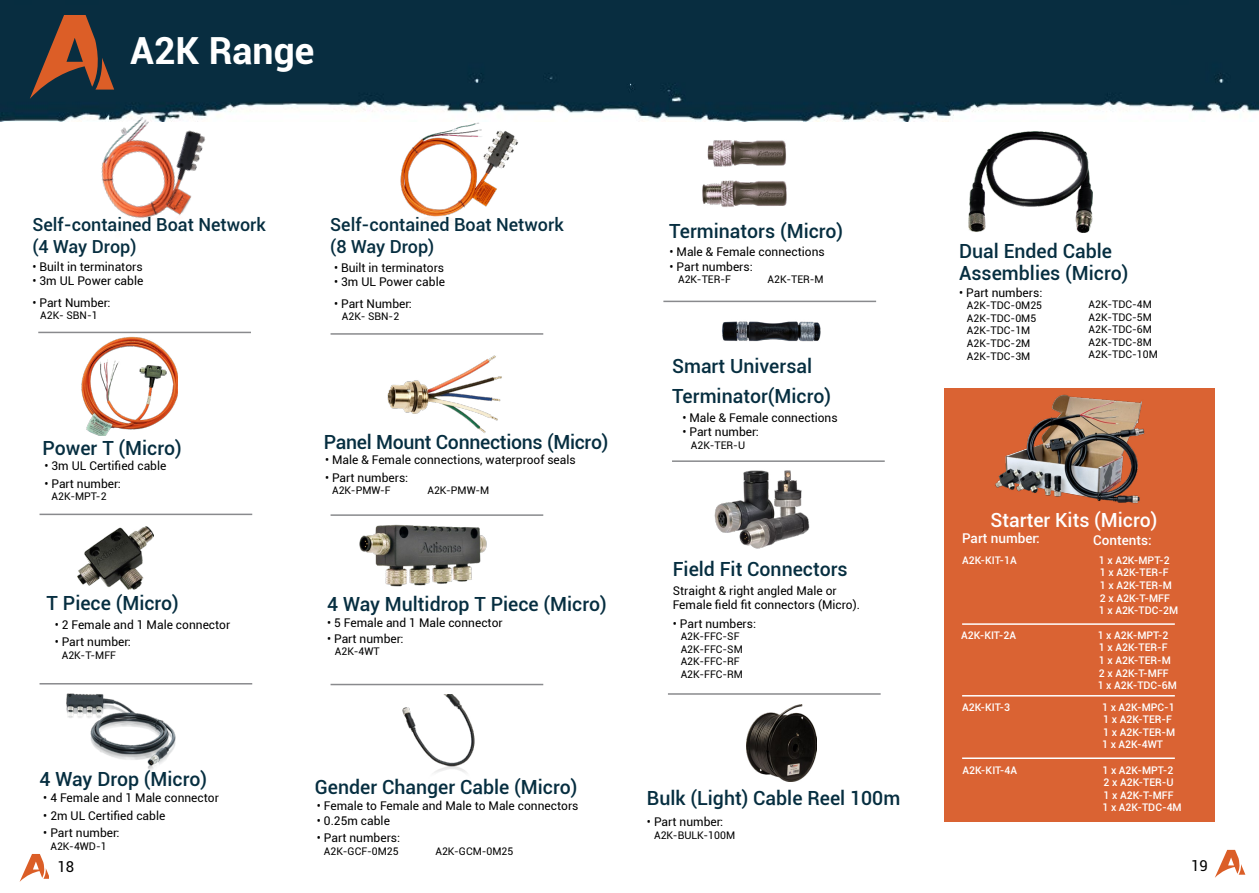
<style>
.page{position:relative;width:1259px;height:893px;background:#fff}
.page>*{position:absolute;margin:0;border:0;box-sizing:border-box;transform-origin:0 0}
.t1{font:700 37.35px "Roboto";color:#fff}
.t2{font:500 19.5px/21.6px "Roboto";color:#062e40}
.t3{font:500 19.5px "Roboto";color:#fff}
.t4{font:500 18px/21.6px "Roboto";color:#062e40}
.t5{font:15px "Roboto";color:#000}
.t6{font:500 13.5px "Roboto";color:#fff}
.t7{font:12px/14.4px "Roboto";color:#000}
.t8{font:10.5px/12.6px "Roboto";color:#000}
.t9{font:500 10.5px/12.6px "Roboto";color:#fff}
</style>
<div class="page">
<svg style="left:1215px;top:850px;width:30px;height:28px"></svg>
<svg style="left:20px;top:854px;width:28px;height:28px"></svg>
<img style="left:0;top:0;width:1259px;height:122px">
<img style="left:746px;top:704px;width:70px;height:78px">
<img style="left:81px;top:337px;width:97px;height:99px">
<img style="left:968px;top:131px;width:124px;height:101px">
<img style="left:77px;top:526px;width:76px;height:64px">
<img style="left:402px;top:695px;width:73px;height:78px">
<img style="left:714px;top:470px;width:96px;height:79px">
<img style="left:688px;top:121px;width:116px;height:86px">
<img style="left:387px;top:355px;width:115px;height:78px">
<img style="left:359px;top:524px;width:128px;height:63px">
<img style="left:59px;top:104px;width:197px;height:116px">
<img style="left:380px;top:112px;width:153px;height:114px">
<img style="left:39px;top:683px;width:156px;height:88px">
<hr style="left:38px;top:332px;width:213px;height:1px;background:#898a8d">
<hr style="left:330px;top:333px;width:213px;height:2px;background:#898a8d">
<hr style="left:40px;top:514px;width:212px;height:1px;background:#898a8d">
<hr style="left:330px;top:514px;width:213px;height:2px;background:#898a8d">
<hr style="left:40px;top:683px;width:212px;height:1px;background:#898a8d">
<hr style="left:330px;top:684px;width:213px;height:1px;background:#898a8d">
<hr style="left:663px;top:301px;width:213px;height:1px;background:#898a8d">
<hr style="left:668px;top:693px;width:212px;height:2px;background:#898a8d">
<svg style="left:30px;top:15px;width:84px;height:84px;background:#5a4036"></svg>
<img style="left:721px;top:300px;width:102px;height:42px">
<hr style="left:672px;top:460px;width:212px;height:2px;background:#898a8d">
<div style="left:944px;top:388px;width:271px;height:434px;background:#da6333"></div>
<img style="left:995px;top:394px;width:150px;height:110px">
<hr style="left:962px;top:623px;width:212px;height:2px;background:#fff">
<hr style="left:962px;top:695px;width:212px;height:1px;background:#fff">
<hr style="left:962px;top:757px;width:212px;height:2px;background:#fff">
<h1 class="t1" style="left:130px;top:24px;width:185px">A2K Range</h1>
<h3 class="t4" style="left:32px;top:213px;width:235px">Self-contained Boat Network (4 Way Drop)</h3>
<h3 class="t4" style="left:330px;top:214px;width:235px">Self-contained Boat Network (8 Way Drop)</h3>
<p class="t7" style="left:334px;top:260px;width:112px">• Built in terminators</p>
<p class="t7" style="left:334px;top:274px;width:112px">• 3m UL Power cable</p>
<p class="t7" style="left:334px;top:296px;width:79px">• Part Number:</p>
<p class="t8" style="left:342px;top:310px;width:59px">A2K- SBN-2</p>
<p class="t7" style="left:32px;top:259px;width:112px">• Built in terminators</p>
<p class="t7" style="left:32px;top:273px;width:112px">• 3m UL Power cable</p>
<p class="t7" style="left:32px;top:295px;width:79px">• Part Number:</p>
<p class="t8" style="left:40px;top:309px;width:59px">A2K- SBN-1</p>
<h2 class="t2" style="left:43px;top:436px;width:141px">Power T (Micro)</h2>
<p class="t7" style="left:44px;top:458px;width:123px">• 3m UL Certified cable</p>
<p class="t7" style="left:44px;top:476px;width:78px">• Part number:</p>
<p class="t8" style="left:51px;top:490px;width:57px">A2K-MPT-2</p>
<h2 class="t2" style="left:47px;top:591px;width:134px">T Piece (Micro)</h2>
<p class="t7" style="left:55px;top:617px;width:177px">• 2 Female and 1 Male connector</p>
<p class="t7" style="left:55px;top:634px;width:78px">• Part number:</p>
<p class="t8" style="left:62px;top:648px;width:56px">A2K-T-MFF</p>
<h2 class="t2" style="left:40px;top:767px;width:169px">4 Way Drop (Micro)</h2>
<p class="t7" style="left:43px;top:791px;width:177px">• 4 Female and 1 Male connector</p>
<p class="t7" style="left:43px;top:808px;width:123px">• 2m UL Certified cable</p>
<p class="t7" style="left:43px;top:825px;width:78px">• Part number:</p>
<p class="t8" style="left:50px;top:839px;width:58px">A2K-4WD-1</p>
<h2 class="t2" style="left:324px;top:430px;width:286px">Panel Mount Connections (Micro)</h2>
<p class="t7" style="left:325px;top:452px;width:252px">• Male &amp; Female connections, waterproof seals</p>
<p class="t7" style="left:325px;top:470px;width:85px">• Part numbers:</p>
<p class="t8" style="left:332px;top:484px;width:60px">A2K-PMW-F</p>
<p class="t8" style="left:427px;top:484px;width:63px">A2K-PMW-M</p>
<h2 class="t2" style="left:327px;top:593px;width:281px">4 Way Multidrop T Piece (Micro)</h2>
<p class="t7" style="left:327px;top:615px;width:177px">• 5 Female and 1 Male connector</p>
<p class="t7" style="left:327px;top:631px;width:78px">• Part number:</p>
<p class="t8" style="left:335px;top:645px;width:46px">A2K-4WT</p>
<h2 class="t2" style="left:315px;top:775px;width:264px">Gender Changer Cable (Micro)</h2>
<p class="t7" style="left:317px;top:798px;width:263px">• Female to Female and Male to Male connectors</p>
<p class="t7" style="left:317px;top:813px;width:75px">• 0.25m cable</p>
<p class="t7" style="left:317px;top:830px;width:85px">• Part numbers:</p>
<p class="t8" style="left:324px;top:844px;width:76px">A2K-GCF-0M25</p>
<p class="t8" style="left:435px;top:844px;width:80px">A2K-GCM-0M25</p>
<h2 class="t2" style="left:669px;top:219px;width:176px">Terminators (Micro)</h2>
<p class="t7" style="left:669px;top:244px;width:157px">• Male &amp; Female connections</p>
<p class="t7" style="left:669px;top:259px;width:85px">• Part numbers:</p>
<p class="t8" style="left:678px;top:273px;width:54px">A2K-TER-F</p>
<p class="t8" style="left:767px;top:273px;width:58px">A2K-TER-M</p>
<h2 class="t2" style="left:672px;top:350px;width:161px;line-height:30.6px">Smart Universal<br>Terminator(Micro)</h2>
<p class="t7" style="left:682px;top:410px;width:157px">• Male &amp; Female connections</p>
<p class="t7" style="left:682px;top:424px;width:78px">• Part number:</p>
<p class="t8" style="left:691px;top:438px;width:56px">A2K-TER-U</p>
<h2 class="t2" style="left:673px;top:558px;width:176px">Field Fit Connectors</h2>
<p class="t7" style="left:673px;top:583px;width:189px">Straight &amp; right angled Male or<br>Female field fit connectors (Micro).</p>
<p class="t7" style="left:673px;top:616px;width:85px">• Part numbers:</p>
<p class="t8" style="left:680px;top:630px;width:64px">A2K-FFC-SF<br>A2K-FFC-SM<br>A2K-FFC-RF<br>A2K-FFC-RM</p>
<h2 class="t2" style="left:647px;top:787px;width:255px">Bulk (Light) Cable Reel 100m</h2>
<p class="t7" style="left:647px;top:814px;width:78px">• Part number:</p>
<p class="t8" style="left:654px;top:828px;width:83px">A2K-BULK-100M</p>
<h2 class="t2" style="left:959px;top:240px;width:171px">Dual Ended Cable<br>Assemblies (Micro)</h2>
<p class="t7" style="left:959px;top:285px;width:85px">• Part numbers:</p>
<p class="t8" style="left:967px;top:299px;width:77px">A2K-TDC-0M25<br>A2K-TDC-0M5<br>A2K-TDC-1M<br>A2K-TDC-2M<br>A2K-TDC-3M</p>
<p class="t8" style="left:1088px;top:298px;width:71px">A2K-TDC-4M<br>A2K-TDC-5M<br>A2K-TDC-6M<br>A2K-TDC-8M<br>A2K-TDC-10M</p>
<h2 class="t3" style="left:990px;top:506px;width:169px">Starter Kits (Micro)</h2>
<p class="t6" style="left:962px;top:529px;width:79px">Part number:</p>
<p class="t6" style="left:1093px;top:530px;width:60px">Contents:</p>
<p class="t9" style="left:962px;top:553px;width:56px">A2K-KIT-1A</p>
<p class="t9" style="left:1098px;top:553px;width:81px">1 x A2K-MPT-2<br>1 x A2K-TER-F<br>1 x A2K-TER-M<br>2 x A2K-T-MFF<br>1 x A2K-TDC-2M</p>
<p class="t9" style="left:961px;top:628px;width:56px">A2K-KIT-2A</p>
<p class="t9" style="left:1097px;top:628px;width:81px">1 x A2K-MPT-2<br>1 x A2K-TER-F<br>1 x A2K-TER-M<br>2 x A2K-T-MFF<br>1 x A2K-TDC-6M</p>
<p class="t9" style="left:962px;top:700px;width:50px">A2K-KIT-3</p>
<p class="t9" style="left:1102px;top:700px;width:75px">1 x A2K-MPC-1<br>1 x A2K-TER-F<br>1 x A2K-TER-M<br>1 x A2K-4WT</p>
<p class="t9" style="left:962px;top:763px;width:56px">A2K-KIT-4A</p>
<p class="t9" style="left:1102px;top:763px;width:81px">1 x A2K-MPT-2<br>2 x A2K-TER-U<br>1 x A2K-T-MFF<br>1 x A2K-TDC-4M</p>
<p class="t5" style="left:57px;top:857px;width:18px">18</p>
<p class="t5" style="left:1191px;top:855px;width:18px">19</p>
</div>
